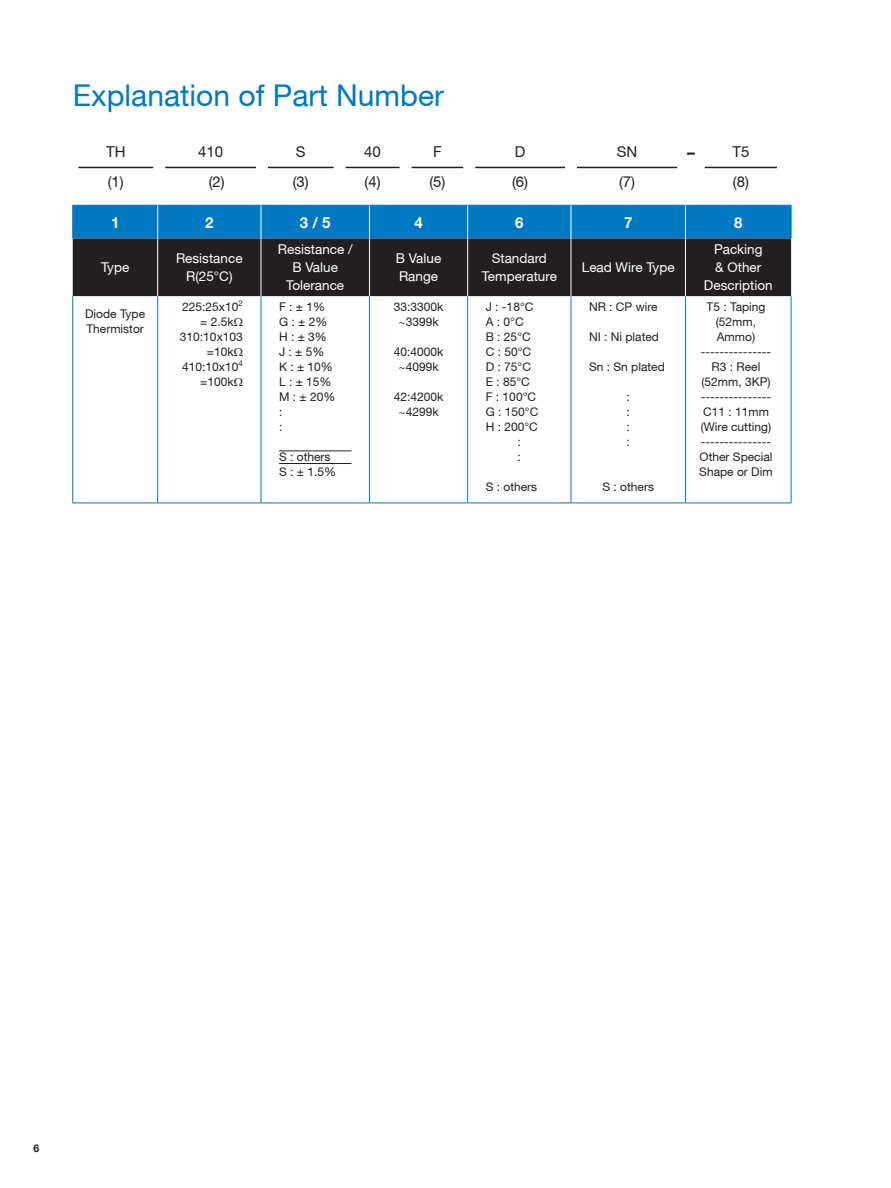
<style>
.page{position:relative;width:891px;height:1188px;background:#fff}
.page>*{position:absolute;margin:0;border:0;box-sizing:border-box;transform-origin:0 0}
.t1{font:30px "Helvetica Neue";color:#0079c2}
.t2{font:15px "Helvetica Neue";color:#231f20}
.t3{font:700 15px "Helvetica Neue";color:#fff}
.t4{font:13.5px/18px "Helvetica Neue";color:#fff;text-align:center}
.t5{font:12px/15px "Helvetica Neue";color:#231f20;text-align:center}
.t6{font:700 10.5px "Helvetica Neue";color:#231f20}
.s1{font-size:27px}
</style>
<div class="page">
<svg style="left:73px;top:206px;width:718px;height:90px;background:#173f5a"></svg>
<hr style="left:72px;top:296px;width:1px;height:207px;background:#0079c2">
<hr style="left:157px;top:296px;width:1px;height:207px;background:#0079c2">
<hr style="left:261px;top:296px;width:1px;height:207px;background:#0079c2">
<hr style="left:369px;top:296px;width:1px;height:207px;background:#0079c2">
<hr style="left:467px;top:296px;width:1px;height:207px;background:#0079c2">
<hr style="left:571px;top:296px;width:1px;height:207px;background:#0079c2">
<hr style="left:685px;top:296px;width:1px;height:207px;background:#0079c2">
<hr style="left:791px;top:296px;width:1px;height:207px;background:#0079c2">
<hr style="left:72px;top:503px;width:86px;height:1px;background:#0079c2">
<hr style="left:158px;top:503px;width:103px;height:1px;background:#0079c2">
<hr style="left:261px;top:503px;width:108px;height:1px;background:#0079c2">
<hr style="left:369px;top:503px;width:99px;height:1px;background:#0079c2">
<hr style="left:468px;top:503px;width:103px;height:1px;background:#0079c2">
<hr style="left:571px;top:503px;width:114px;height:1px;background:#0079c2">
<hr style="left:685px;top:503px;width:106px;height:1px;background:#0079c2">
<hr style="left:72px;top:205px;width:86px;height:1px;background:#0079c2">
<hr style="left:72px;top:206px;width:1px;height:33px;background:#0079c2">
<hr style="left:158px;top:205px;width:103px;height:1px;background:#0079c2">
<hr style="left:261px;top:205px;width:108px;height:1px;background:#0079c2">
<hr style="left:369px;top:205px;width:99px;height:1px;background:#0079c2">
<hr style="left:468px;top:205px;width:103px;height:1px;background:#0079c2">
<hr style="left:571px;top:205px;width:114px;height:1px;background:#0079c2">
<hr style="left:685px;top:205px;width:106px;height:1px;background:#0079c2">
<hr style="left:791px;top:206px;width:1px;height:33px;background:#0079c2">
<hr style="left:157px;top:206px;width:1px;height:33px;background:#fff">
<hr style="left:261px;top:206px;width:1px;height:33px;background:#fff">
<hr style="left:369px;top:206px;width:1px;height:33px;background:#fff">
<hr style="left:467px;top:206px;width:1px;height:33px;background:#fff">
<hr style="left:571px;top:206px;width:1px;height:33px;background:#fff">
<hr style="left:685px;top:206px;width:1px;height:33px;background:#fff">
<hr style="left:157px;top:239px;width:1px;height:57px;background:#fff">
<hr style="left:261px;top:239px;width:1px;height:57px;background:#fff">
<hr style="left:369px;top:239px;width:1px;height:57px;background:#fff">
<hr style="left:467px;top:239px;width:1px;height:57px;background:#fff">
<hr style="left:571px;top:239px;width:1px;height:57px;background:#fff">
<hr style="left:685px;top:239px;width:1px;height:57px;background:#fff">
<hr style="left:279px;top:451px;width:72px;height:1px;background:#231f20">
<hr style="left:279px;top:463px;width:72px;height:1px;background:#231f20">
<hr style="left:78px;top:167px;width:75px;height:1px;background:#231f20">
<hr style="left:165px;top:167px;width:91px;height:1px;background:#231f20">
<hr style="left:268px;top:167px;width:66px;height:1px;background:#231f20">
<hr style="left:346px;top:167px;width:54px;height:1px;background:#231f20">
<hr style="left:412px;top:167px;width:51px;height:1px;background:#231f20">
<hr style="left:475px;top:167px;width:90px;height:1px;background:#231f20">
<hr style="left:577px;top:167px;width:100px;height:1px;background:#231f20">
<hr style="left:705px;top:167px;width:72px;height:1px;background:#231f20">
<h1 class="t1" style="left:73px;top:78px;width:373px">Explanation of Part Number</h1>
<p class="t2" style="left:106px;top:142px;width:21px">TH</p>
<p class="t2" style="left:198px;top:142px;width:27px">410</p>
<p class="t2" style="left:296px;top:142px;width:11px">S</p>
<p class="t2" style="left:364px;top:142px;width:18px">40</p>
<p class="t2" style="left:433px;top:142px;width:10px">F</p>
<p class="t2" style="left:515px;top:142px;width:12px">D</p>
<p class="t2" style="left:617px;top:142px;width:22px">SN</p>
<p class="t2" style="left:686px;top:142px;width:65px"><span class="s1">-</span> T5</p>
<p class="t2" style="left:108px;top:173px;width:18px">(1)</p>
<p class="t2" style="left:209px;top:173px;width:18px">(2)</p>
<p class="t2" style="left:293px;top:173px;width:18px">(3)</p>
<p class="t2" style="left:365px;top:173px;width:18px">(4)</p>
<p class="t2" style="left:429px;top:173px;width:18px">(5)</p>
<p class="t2" style="left:512px;top:173px;width:18px">(6)</p>
<p class="t2" style="left:619px;top:173px;width:18px">(7)</p>
<p class="t2" style="left:733px;top:173px;width:18px">(8)</p>
<p class="t3" style="left:111px;top:213px;width:10px">1</p>
<p class="t3" style="left:205px;top:213px;width:10px">2</p>
<p class="t3" style="left:300px;top:213px;width:32px">3 / 5</p>
<p class="t3" style="left:414px;top:213px;width:10px">4</p>
<p class="t3" style="left:515px;top:213px;width:10px">6</p>
<p class="t3" style="left:624px;top:213px;width:10px">7</p>
<p class="t3" style="left:734px;top:213px;width:10px">8</p>
<p class="t4" style="left:101px;top:258px;width:30px">Type</p>
<p class="t4" style="left:176px;top:249px;width:68px">Resistance<br>R(25°C)</p>
<p class="t4" style="left:278px;top:240px;width:76px">Resistance /<br>B Value<br>Tolerance</p>
<p class="t4" style="left:396px;top:249px;width:47px;text-align:left">B Value<br>Range</p>
<p class="t4" style="left:482px;top:249px;width:77px">Standard<br>Temperature</p>
<p class="t4" style="left:582px;top:258px;width:94px">Lead Wire Type</p>
<p class="t4" style="left:704px;top:240px;width:70px">Packing<br>&amp; Other<br>Description</p>
<p class="t5" style="left:85px;top:306px;width:62px;text-align:left">Diode Type<br>Thermistor</p>
<p class="t5" style="left:182px;top:299px;width:62px">225:25x10<sup>2</sup></p>
<p class="t5" style="left:200px;top:314px;width:35px">= 2.5k</p>
<p class="t5" style="left:180px;top:329px;width:64px">310:10x103</p>
<p class="t5" style="left:207px;top:344px;width:28px">=10k</p>
<p class="t5" style="left:182px;top:359px;width:62px">410:10x10<sup>4</sup></p>
<p class="t5" style="left:200px;top:374px;width:35px">=100k</p>
<p class="t5" style="left:279px;top:299px;width:58px;text-align:left">F : ± 1%<br>G : ± 2%<br>H : ± 3%<br>J : ± 5%<br>K : ± 10%<br>L : ± 15%<br>M : ± 20% :<br>:</p>
<p class="t5" style="left:279px;top:449px;width:58px;text-align:left">S : others<br>S : ± 1.5%</p>
<p class="t5" style="left:394px;top:299px;width:51px">33:3300k ~3399k</p>
<p class="t5" style="left:394px;top:344px;width:51px">40:4000k ~4099k</p>
<p class="t5" style="left:394px;top:389px;width:51px">42:4200k ~4299k</p>
<p class="t5" style="left:486px;top:299px;width:49px">J : -18°C</p>
<p class="t5" style="left:486px;top:314px;width:39px">A : 0°C</p>
<p class="t5" style="left:486px;top:329px;width:47px">B : 25°C</p>
<p class="t5" style="left:486px;top:344px;width:47px">C : 50°C</p>
<p class="t5" style="left:486px;top:359px;width:47px">D : 75°C</p>
<p class="t5" style="left:486px;top:374px;width:46px">E : 85°C</p>
<p class="t5" style="left:486px;top:389px;width:52px">F : 100°C</p>
<p class="t5" style="left:486px;top:404px;width:54px">G : 150°C</p>
<p class="t5" style="left:486px;top:419px;width:54px">H : 200°C</p>
<p class="t5" style="left:518px;top:434px;width:5px">:</p>
<p class="t5" style="left:518px;top:449px;width:5px">:</p>
<p class="t5" style="left:486px;top:479px;width:53px">S : others</p>
<p class="t5" style="left:589px;top:299px;width:70px">NR : CP wire</p>
<p class="t5" style="left:589px;top:329px;width:72px">NI : Ni plated</p>
<p class="t5" style="left:589px;top:359px;width:77px">Sn : Sn plated</p>
<p class="t5" style="left:627px;top:389px;width:5px;text-align:justify">: : : :</p>
<p class="t5" style="left:602px;top:479px;width:53px">S : others</p>
<p class="t5" style="left:699px;top:299px;width:75px">T5 : Taping (52mm,<br>Ammo) ---------------<br>R3 : Reel (52mm, 3KP) ---------------<br>C11 : 11mm (Wire cutting) ---------------<br>Other Special<br>Shape or Dim</p>
<p class="t6" style="left:33px;top:1142px;width:7px">6</p>
</div>
